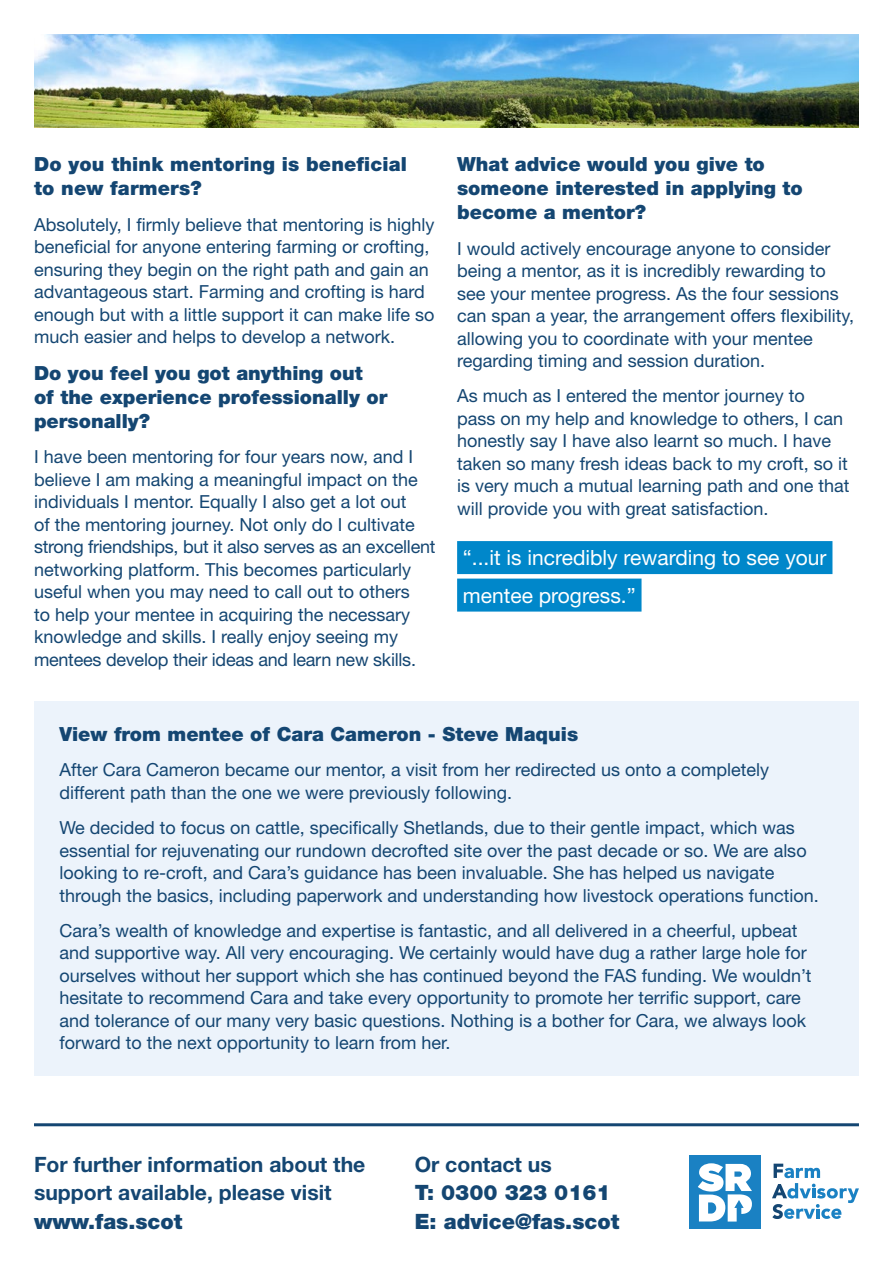
<style>
.page{position:relative;width:893px;height:1263px;background:#fff}
.page>*{position:absolute;margin:0;border:0;box-sizing:border-box;transform-origin:0 0}
.body{font:700 21.15px/28.5px "Helvetica Neue LT Std";color:#144672}
.body-2{font:900 21.15px "Helvetica Neue LT Std";color:#144672}
.Paragraph_Style_1_copy{font:21px/37.5px "Helvetica Neue LT Std";color:#fff}
.Front_Body_END{font:900 19.5px/24px "Helvetica Neue LT Std";color:#144672}
.Front_Body_END-2{font:18px/22.5px "Helvetica Neue LT Std";color:#144672}
.s1{font-weight:900}
</style>
<div class="page">
<div style="left:457px;top:541px;width:375px;height:33px;background:#0087ca"></div>
<div style="left:457px;top:579px;width:184px;height:33px;background:#0087ca"></div>
<div style="left:690px;top:1155px;width:71px;height:74px;background:#1a81c3"></div>
<svg style="left:772px;top:1164px;width:87px;height:55px"></svg>
<svg style="left:698px;top:1163px;width:54px;height:58px"></svg>
<hr style="left:34px;top:1123px;width:825px;height:3px;background:#144672">
<div style="left:34px;top:702px;width:825px;height:374px;background:#ecf3fb"></div>
<img style="left:34px;top:34px;width:825px;height:94px">
<p class="Front_Body_END" style="left:34px;top:152px;width:375px">Do you think mentoring is beneficial to new farmers?</p>
<p class="Front_Body_END-2" style="left:34px;top:213px;width:402px">Absolutely, I firmly believe that mentoring is highly beneficial for anyone entering farming or crofting, ensuring they begin on the right path and gain an advantageous start. Farming and crofting is hard enough but with a little support it can make life so much easier and helps to develop a network.</p>
<p class="Front_Body_END" style="left:34px;top:361px;width:355px">Do you feel you got anything out of the experience professionally or personally?</p>
<p class="Front_Body_END-2" style="left:34px;top:445px;width:403px">I have been mentoring for four years now, and I believe I am making a meaningful impact on the individuals I mentor. Equally I also get a lot out<br>of the mentoring journey. Not only do I cultivate strong friendships, but it also serves as an excellent networking platform. This becomes particularly useful when you may need to call out to others<br>to help your mentee in acquiring the necessary knowledge and skills. I really enjoy seeing my mentees develop their ideas and learn new skills.</p>
<p class="Front_Body_END" style="left:457px;top:152px;width:347px">What advice would you give to someone interested in applying to become a mentor?</p>
<p class="Front_Body_END-2" style="left:457px;top:237px;width:399px">I would actively encourage anyone to consider being a mentor, as it is incredibly rewarding to see your mentee progress. As the four sessions can span a year, the arrangement offers flexibility, allowing you to coordinate with your mentee regarding timing and session duration.</p>
<p class="Front_Body_END-2" style="left:457px;top:384px;width:394px">As much as I entered the mentor journey to<br>pass on my help and knowledge to others, I can honestly say I have also learnt so much. I have taken so many fresh ideas back to my croft, so it is very much a mutual learning path and one that will provide you with great satisfaction.</p>
<p class="Paragraph_Style_1_copy" style="left:463px;top:539px;width:365px">“...it is incredibly rewarding to see your mentee progress.”</p>
<p class="Front_Body_END" style="left:60px;top:722px;width:520px">View from mentee of Cara Cameron - Steve Maquis</p>
<p class="Front_Body_END-2" style="left:60px;top:758px;width:711px">After Cara Cameron became our mentor, a visit from her redirected us onto a completely different path than the one we were previously following.</p>
<p class="Front_Body_END-2" style="left:60px;top:816px;width:761px">We decided to focus on cattle, specifically Shetlands, due to their gentle impact, which was essential for rejuvenating our rundown decrofted site over the past decade or so. We are also looking to re-croft, and Cara’s guidance has been invaluable. She has helped us navigate through the basics, including paperwork and understanding how livestock operations function.</p>
<p class="Front_Body_END-2" style="left:60px;top:919px;width:753px">Cara’s wealth of knowledge and expertise is fantastic, and all delivered in a cheerful, upbeat and supportive way. All very encouraging. We certainly would have dug a rather large hole for ourselves without her support which she has continued beyond the FAS funding. We wouldn’t hesitate to recommend Cara and take every opportunity to promote her terrific support, care and tolerance of our many very basic questions. Nothing is a bother for Cara, we always look forward to the next opportunity to learn from her.</p>
<p class="body" style="left:34px;top:1149px;width:333px">For further information about the support available, please visit <span class="s1">www.fas.scot</span></p>
<p class="body" style="left:415px;top:1149px;width:139px">Or contact us</p>
<p class="body-2" style="left:415px;top:1180px;width:197px">T: 0300 323 0161</p>
<p class="body-2" style="left:415px;top:1209px;width:206px">E: advice@fas.scot</p>
</div>
